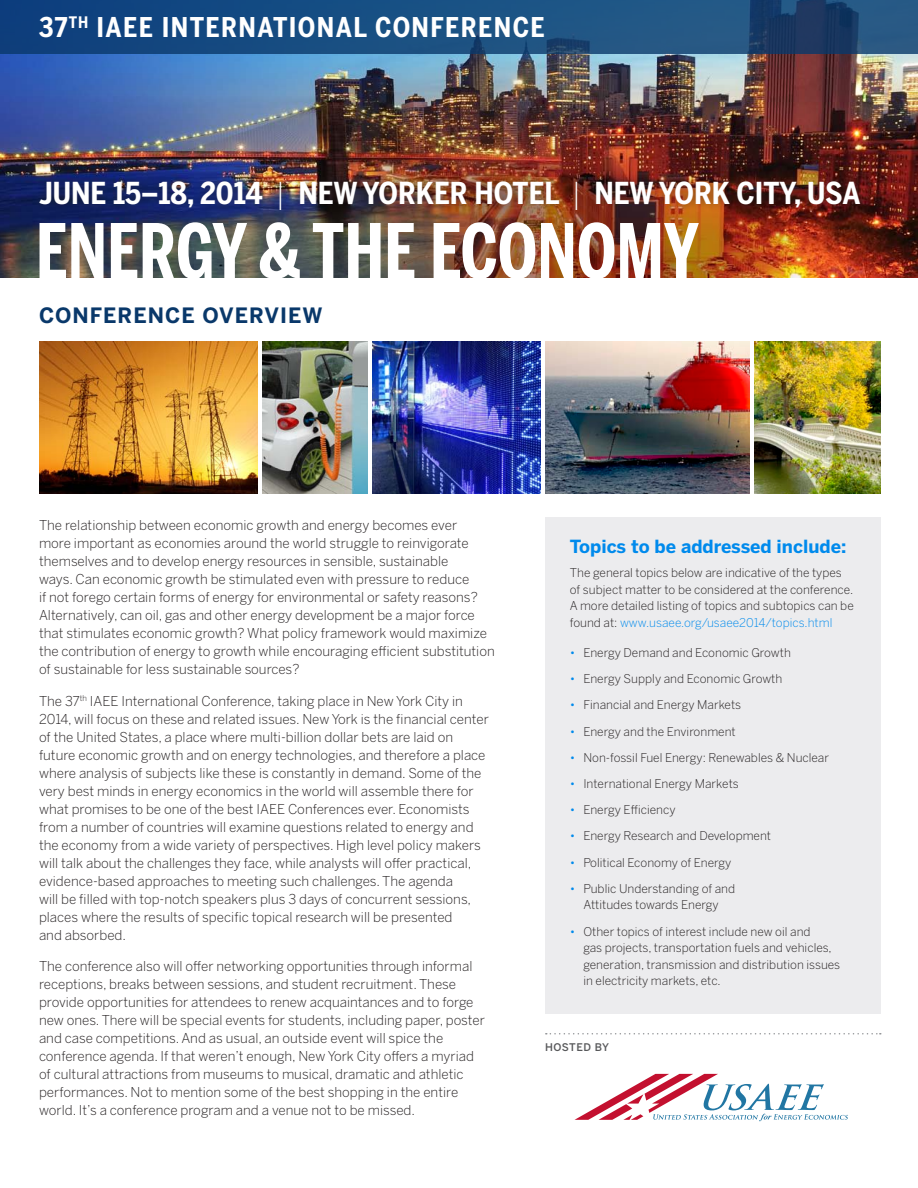
<style>
.page{position:relative;width:918px;height:1188px;background:#fff}
.page>*{position:absolute;margin:0;border:0;box-sizing:border-box;transform-origin:0 0}
.t1{font:700 75px "Benton Sans Comp";letter-spacing:.005em;color:#fff}
.t2{font:700 30px "Benton Sans Cond";color:#fff}
.t3{font:700 27px "Benton Sans Cond";letter-spacing:.05em;color:#fff}
.SESSION_TITLE{font:700 21px "Benton Sans";letter-spacing:.05em;color:#09386a}
.SESSION_DESCRIPTION{font:700 18px "Benton Sans";color:#008aec}
.SESSION_DESCRIPTION-2{font:300 13.5px/18px "Benton Sans";color:#231f20}
.SESSION_DESCRIPTION-3{font:300 12px/16.5px "Benton Sans";color:#231f20}
.SESSION_TITLE-2{font:500 10.5px "Benton Sans";letter-spacing:.045em;color:#57585a}
.s1{font-weight:300}
.s2{color:#008aec}
</style>
<div class="page">
<div style="left:545px;top:517px;width:336px;height:496px;background:#ececee"></div>
<svg style="left:575px;top:1074px;width:273px;height:47px"></svg>
<svg style="left:546px;top:1033px;width:335px;height:2px"></svg>
<img style="left:0;top:54px;width:918px;height:223px">
<img style="left:372px;top:341px;width:168px;height:153px">
<img style="left:39px;top:341px;width:219px;height:153px">
<img style="left:545px;top:341px;width:205px;height:153px">
<img style="left:755px;top:341px;width:126px;height:153px">
<img style="left:262px;top:341px;width:106px;height:153px">
<svg style="left:0;top:0;width:918px;height:54px;background:#1a4b7e"></svg>
<div style="left:32px;top:174px;width:835px;height:43px;background:#231f20;opacity:.5"></div>
<p class="t3" style="left:39px;top:11px;width:507px">37<sup>TH</sup> IAEE INTERNATIONAL CONFERENCE</p>
<p class="t2" style="left:39px;top:175px;width:823px">JUNE 15–18, 2014 <span class="s1">|</span> NEW YORKER HOTEL <span class="s1">|</span> NEW YORK CITY, USA</p>
<p class="t1" style="left:36px;top:208px;width:664px">ENERGY &amp; THE ECONOMY</p>
<p class="SESSION_TITLE" style="left:39px;top:303px;width:285px">CONFERENCE OVERVIEW</p>
<p class="SESSION_DESCRIPTION-2" style="left:39px;top:516px;width:457px">The relationship between economic growth and energy becomes ever<br>more important as economies around the world struggle to reinvigorate themselves and to develop energy resources in sensible, sustainable<br>ways. Can economic growth be stimulated even with pressure to reduce<br>if not forego certain forms of energy for environmental or safety reasons?<br>Alternatively, can oil, gas and other energy development be a major force that stimulates economic growth? What policy framework would maximize the contribution of energy to growth while encouraging efficient substitution of sustainable for less sustainable sources?</p>
<p class="SESSION_DESCRIPTION-2" style="left:39px;top:692px;width:452px">The 37<sup>th</sup> IAEE International Conference, taking place in New York City in 2014, will focus on these and related issues. New York is the financial center of the United States, a place where multi-billion dollar bets are laid on future economic growth and on energy technologies, and therefore a place where analysis of subjects like these is constantly in demand. Some of the very best minds in energy economics in the world will assemble there for what promises to be one of the best IAEE Conferences ever. Economists from a number of countries will examine questions related to energy and the economy from a wide variety of perspectives. High level policy makers will talk about the challenges they face, while analysts will offer practical, evidence-based approaches to meeting such challenges. The agenda<br>will be filled with top-notch speakers plus 3 days of concurrent sessions, places where the results of specific topical research will be presented<br>and absorbed.</p>
<p class="SESSION_DESCRIPTION-2" style="left:39px;top:957px;width:447px">The conference also will offer networking opportunities through informal receptions, breaks between sessions, and student recruitment. These provide opportunities for attendees to renew acquaintances and to forge new ones. There will be special events for students, including paper, poster and case competitions. And as usual, an outside event will spice the conference agenda. If that weren’t enough, New York City offers a myriad of cultural attractions from museums to musical, dramatic and athletic performances. Not to mention some of the best shopping in the entire world. It’s a conference program and a venue not to be missed.</p>
<p class="SESSION_DESCRIPTION" style="left:570px;top:536px;width:278px">Topics to be addressed include:</p>
<p class="SESSION_DESCRIPTION-3" style="left:570px;top:565px;width:285px">The general topics below are indicative of the types of subject matter to be considered at the conference.<br>A more detailed listing of topics and subtopics can be found at: <span class="s2">www.usaee.org/usaee2014/topics.html</span></p>
<p class="SESSION_DESCRIPTION-3" style="left:570px;top:644px;width:223px"><span class="s2">•</span> Energy Demand and Economic Growth</p>
<p class="SESSION_DESCRIPTION-3" style="left:570px;top:670px;width:214px"><span class="s2">•</span> Energy Supply and Economic Growth</p>
<p class="SESSION_DESCRIPTION-3" style="left:570px;top:697px;width:173px"><span class="s2">•</span> Financial and Energy Markets</p>
<p class="SESSION_DESCRIPTION-3" style="left:570px;top:723px;width:167px"><span class="s2">•</span> Energy and the Environment</p>
<p class="SESSION_DESCRIPTION-3" style="left:570px;top:749px;width:261px"><span class="s2">•</span> Non-fossil Fuel Energy: Renewables &amp; Nuclear</p>
<p class="SESSION_DESCRIPTION-3" style="left:570px;top:775px;width:170px"><span class="s2">•</span> International Energy Markets</p>
<p class="SESSION_DESCRIPTION-3" style="left:570px;top:802px;width:107px"><span class="s2">•</span> Energy Efficiency</p>
<p class="SESSION_DESCRIPTION-3" style="left:570px;top:828px;width:203px"><span class="s2">•</span> Energy Research and Development</p>
<p class="SESSION_DESCRIPTION-3" style="left:570px;top:854px;width:163px"><span class="s2">•</span> Political Economy of Energy</p>
<p class="SESSION_DESCRIPTION-3" style="left:570px;top:880px;width:167px;text-align:center"><span class="s2">•</span> Public Understanding of and<br>Attitudes towards Energy</p>
<p class="SESSION_DESCRIPTION-3" style="left:583px;top:923px;width:258px;text-indent:-14px"><span class="s2">•</span> Other topics of interest include new oil and<br>gas projects, transportation fuels and vehicles, generation, transmission and distribution issues in electricity markets, etc.</p>
<p class="SESSION_TITLE-2" style="left:545px;top:1041px;width:66px">HOSTED BY</p>
</div>
